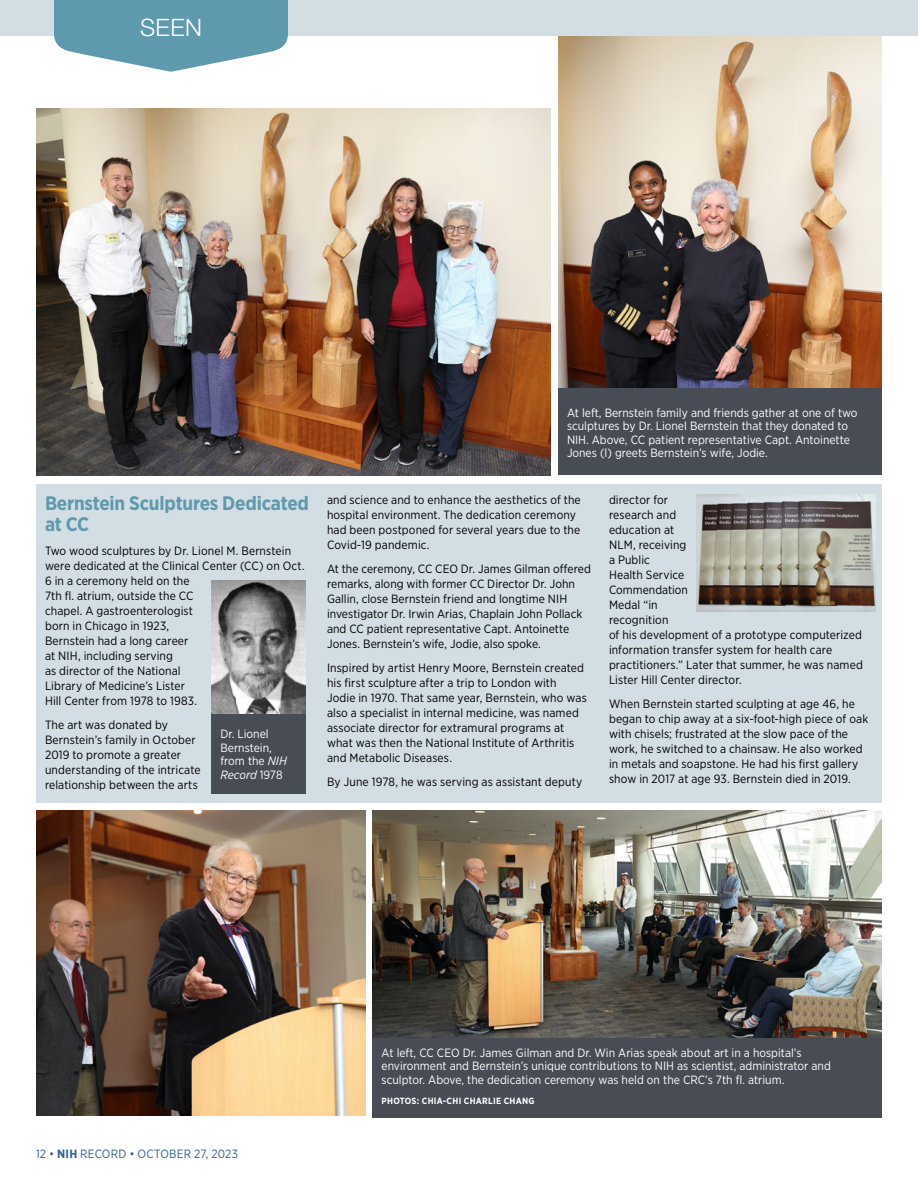
<style>
.page{position:relative;width:918px;height:1188px;background:#fff}
.page>*{position:absolute;margin:0;border:0;box-sizing:border-box;transform-origin:0 0}
.Page_jump{font:300 24px "Helvetica Neue LT Std";color:#fff}
.Head__Seen{font:700 19.5px/21px "Gotham Narrow";letter-spacing:-.01em;color:#5e99ad}
.Body_2__Briefs_and_Sidebar{font:12px/15px "Gotham Narrow";letter-spacing:.005em;color:#000}
.Photo_caption_reverse{font:12px/13.5px "Gotham Narrow";color:#fff}
.Body_2__Briefs_and_Sidebar-2{font:12px "Gotham Narrow";letter-spacing:.01em;color:#316094}
.Photo_credit_reverse{font:700 9px "Gotham Narrow";letter-spacing:.03em;color:#fff}
.s1{font-style:italic}
.s2{font-weight:700}
</style>
<div class="page">
<img style="left:558px;top:35px;width:324px;height:354px">
<div style="left:0;top:0;width:918px;height:35px;background:#d2dde4"></div>
<div style="left:36px;top:484px;width:846px;height:319px;background:#d2dde4"></div>
<img style="left:373px;top:810px;width:509px;height:228px">
<div style="left:373px;top:1038px;width:509px;height:80px;background:#474c55"></div>
<svg style="left:54px;top:0;width:234px;height:72px"></svg>
<img style="left:36px;top:810px;width:329px;height:306px">
<img style="left:36px;top:108px;width:515px;height:367px">
<img style="left:697px;top:495px;width:178px;height:117px">
<div style="left:558px;top:389px;width:324px;height:86px;background:#474c55"></div>
<img style="left:212px;top:580px;width:94px;height:134px">
<div style="left:212px;top:714px;width:94px;height:80px;background:#474c55"></div>
<p class="Page_jump" style="left:140px;top:13px;width:63px">SEEN</p>
<p class="Head__Seen" style="left:45px;top:492px;width:266px">Bernstein Sculptures Dedicated at CC</p>
<p class="Body_2__Briefs_and_Sidebar" style="left:45px;top:543px;width:261px">Two wood sculptures by Dr. Lionel M. Bernstein were dedicated at the Clinical Center (CC) on Oct.<br>6 in a ceremony held on the<br>7th fl. atrium, outside the CC<br>chapel. A gastroenterologist<br>born in Chicago in 1923,<br>Bernstein had a long career<br>at NIH, including serving<br>as director of the National<br>Library of Medicine’s Lister<br>Hill Center from 1978 to 1983.</p>
<p class="Body_2__Briefs_and_Sidebar" style="left:45px;top:717px;width:157px">The art was donated by<br>Bernstein’s family in October<br>2019 to promote a greater understanding of the intricate relationship between the arts</p>
<p class="Photo_caption_reverse" style="left:220px;top:727px;width:68px">Dr. Lionel<br>Bernstein, from the <span class="s1">NIH<br>Record</span> 1978</p>
<p class="Photo_caption_reverse" style="left:567px;top:405px;width:292px">At left, Bernstein family and friends gather at one of two sculptures by Dr. Lionel Bernstein that they donated to NIH. Above, CC patient representative Capt. Antoinette Jones (l) greets Bernstein’s wife, Jodie.</p>
<p class="Body_2__Briefs_and_Sidebar" style="left:327px;top:492px;width:255px">and science and to enhance the aesthetics of the hospital environment. The dedication ceremony had been postponed for several years due to the Covid-19 pandemic.</p>
<p class="Body_2__Briefs_and_Sidebar" style="left:327px;top:561px;width:265px">At the ceremony, CC CEO Dr. James Gilman offered remarks, along with former CC Director Dr. John Gallin, close Bernstein friend and longtime NIH investigator Dr. Irwin Arias, Chaplain John Pollack and CC patient representative Capt. Antoinette Jones. Bernstein’s wife, Jodie, also spoke.</p>
<p class="Body_2__Briefs_and_Sidebar" style="left:327px;top:660px;width:261px">Inspired by artist Henry Moore, Bernstein created his first sculpture after a trip to London with Jodie in 1970. That same year, Bernstein, who was also a specialist in internal medicine, was named associate director for extramural programs at what was then the National Institute of Arthritis and Metabolic Diseases.</p>
<p class="Body_2__Briefs_and_Sidebar" style="left:327px;top:774px;width:257px">By June 1978, he was serving as assistant deputy</p>
<p class="Body_2__Briefs_and_Sidebar" style="left:609px;top:492px;width:255px">director for<br>research and<br>education at<br>NLM, receiving<br>a Public<br>Health Service<br>Commendation<br>Medal “in<br>recognition<br>of his development of a prototype computerized information transfer system for health care practitioners.” Later that summer, he was named<br>Lister Hill Center director.</p>
<p class="Body_2__Briefs_and_Sidebar" style="left:609px;top:696px;width:261px">When Bernstein started sculpting at age 46, he began to chip away at a six-foot-high piece of oak with chisels; frustrated at the slow pace of the work, he switched to a chainsaw. He also worked in metals and soapstone. He had his first gallery show in 2017 at age 93. Bernstein died in 2019.</p>
<p class="Body_2__Briefs_and_Sidebar-2" style="left:36px;top:1146px;width:203px">12 • <span class="s2">NIH</span> RECORD • OCTOBER 27, 2023</p>
<p class="Photo_caption_reverse" style="left:382px;top:1046px;width:451px">At left, CC CEO Dr. James Gilman and Dr. Win Arias speak about art in a hospital’s environment and Bernstein’s unique contributions to NIH as scientist, administrator and sculptor. Above, the dedication ceremony was held on the CRC’s 7th fl. atrium.</p>
<p class="Photo_credit_reverse" style="left:382px;top:1095px;width:155px">PHOTOS: CHIA-CHI CHARLIE CHANG</p>
</div>
